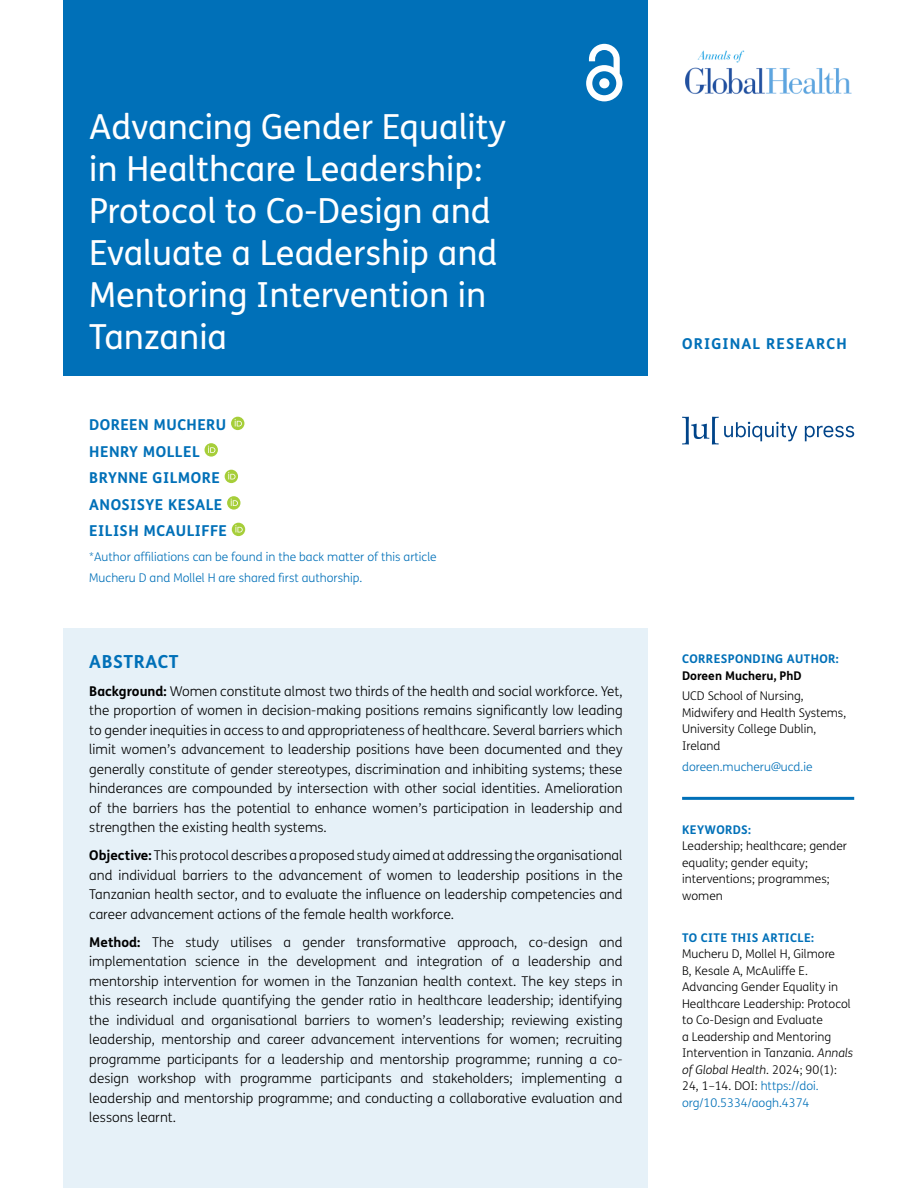
<style>
.page{position:relative;width:918px;height:1188px;background:#fff}
.page>*{position:absolute;margin:0;border:0;box-sizing:border-box;transform-origin:0 0}
.Article_Title{font:34.5px/42px "FS Me";color:#fff}
.t1{font:700 18px "FS Me";letter-spacing:.03em;color:#0070b8}
.Cover_Authors{font:700 15px "FS Me";letter-spacing:.03em;color:#0070b8}
.Cover_Authors-2{font:700 15px "FS Me";letter-spacing:.075em;color:#0070b8}
.Abstract_Copy{font:300 13.5px/19.5px "FS Me";color:#000;text-align:justify}
.t2{font:300 12px/16.5px "FS Me";color:#000}
.t3{font:300 12px/20.7px "FS Me";color:#0070b8}
.t4{font:700 12px "FS Me";letter-spacing:.03em;color:#0070b8}
.t5{font:700 12px "FS Me";color:#000}
.s1{font-weight:700}
.s2{font-style:italic}
.s3{color:#0070b8}
</style>
<div class="page">
<div style="left:64px;top:0;width:584px;height:376px;background:#0070b8"></div>
<svg style="left:586px;top:44px;width:36px;height:57px"></svg>
<svg style="left:682px;top:417px;width:172px;height:28px"></svg>
<img style="left:685px;top:51px;width:167px;height:43px">
<hr style="left:682px;top:797px;width:172px;height:3px;background:#0070b8">
<div style="left:64px;top:629px;width:584px;height:559px;background:#e6f1f8"></div>
<svg style="left:231px;top:417px;width:13px;height:13px"></svg>
<svg style="left:235px;top:419px;width:7px;height:7px"></svg>
<svg style="left:205px;top:443px;width:13px;height:14px"></svg>
<svg style="left:208px;top:446px;width:7px;height:7px"></svg>
<svg style="left:225px;top:470px;width:13px;height:13px"></svg>
<svg style="left:228px;top:472px;width:8px;height:7px"></svg>
<svg style="left:227px;top:496px;width:13px;height:14px"></svg>
<svg style="left:231px;top:499px;width:7px;height:7px"></svg>
<svg style="left:232px;top:523px;width:13px;height:13px"></svg>
<svg style="left:235px;top:525px;width:8px;height:7px"></svg>
<h1 class="Article_Title" style="left:89px;top:106px;width:418px">Advancing Gender Equality in Healthcare Leadership:<br>Protocol to Co-Design and<br>Evaluate a Leadership and<br>Mentoring Intervention in<br>Tanzania</h1>
<p class="Cover_Authors" style="left:89px;top:415px;width:139px">DOREEN MUCHERU</p>
<p class="Cover_Authors" style="left:89px;top:442px;width:112px">HENRY MOLLEL</p>
<p class="Cover_Authors" style="left:89px;top:468px;width:132px">BRYNNE GILMORE</p>
<p class="Cover_Authors" style="left:89px;top:495px;width:135px">ANOSISYE KESALE</p>
<p class="Cover_Authors" style="left:89px;top:521px;width:139px">EILISH MCAULIFFE</p>
<p class="t3" style="left:89px;top:547px;width:349px">*Author affiliations can be found in the back matter of this article<br>Mucheru D and Mollel H are shared first authorship.</p>
<h1 class="t1" style="left:89px;top:650px;width:91px">ABSTRACT</h1>
<p class="Abstract_Copy" style="left:89px;top:681px;width:535px"><span class="s1">Background:</span> Women constitute almost two thirds of the health and social workforce. Yet, the proportion of women in decision-making positions remains significantly low leading to gender inequities in access to and appropriateness of healthcare. Several barriers which limit women’s advancement to leadership positions have been documented and they generally constitute of gender stereotypes, discrimination and inhibiting systems; these hinderances are compounded by intersection with other social identities. Amelioration of the barriers has the potential to enhance women’s participation in leadership and strengthen the existing health systems.</p>
<p class="Abstract_Copy" style="left:89px;top:846px;width:535px"><span class="s1">Objective:</span> This protocol describes a proposed study aimed at addressing the organisational and individual barriers to the advancement of women to leadership positions in the Tanzanian health sector, and to evaluate the influence on leadership competencies and career advancement actions of the female health workforce.</p>
<p class="Abstract_Copy" style="left:89px;top:932px;width:535px"><span class="s1">Method:</span> The study utilises a gender transformative approach, co-design and implementation science in the development and integration of a leadership and mentorship intervention for women in the Tanzanian health context. The key steps in this research include quantifying the gender ratio in healthcare leadership; identifying the individual and organisational barriers to women’s leadership; reviewing existing leadership, mentorship and career advancement interventions for women; recruiting programme participants for a leadership and mentorship programme; running a co&shy;design workshop with programme participants and stakeholders; implementing a leadership and mentorship programme; and conducting a collaborative evaluation and lessons learnt.</p>
<p class="Cover_Authors-2" style="left:682px;top:334px;width:166px">ORIGINAL RESEARCH</p>
<p class="t4" style="left:682px;top:651px;width:158px">CORRESPONDING AUTHOR:</p>
<p class="t5" style="left:682px;top:668px;width:121px">Doreen Mucheru, PhD</p>
<p class="t2" style="left:682px;top:688px;width:166px">UCD School of Nursing,<br>Midwifery and Health Systems,<br>University College Dublin,<br>Ireland</p>
<p class="t3" style="left:682px;top:756px;width:132px">doreen.mucheru@ucd.ie</p>
<p class="t4" style="left:682px;top:822px;width:71px">KEYWORDS:</p>
<p class="t2" style="left:682px;top:838px;width:167px">Leadership; healthcare; gender equality; gender equity; interventions; programmes; women</p>
<p class="t4" style="left:682px;top:930px;width:133px">TO CITE THIS ARTICLE:</p>
<p class="t2" style="left:682px;top:946px;width:173px">Mucheru D, Mollel H, Gilmore<br>B, Kesale A, McAuliffe E.<br>Advancing Gender Equality in<br>Healthcare Leadership: Protocol to Co-Design and Evaluate<br>a Leadership and Mentoring<br>Intervention in Tanzania. <span class="s2">Annals of Global Health</span>. 2024; 90(1):<br>24, 1–14. DOI: <span class="s3">https://doi. org/10.5334/aogh.4374</span></p>
</div>
